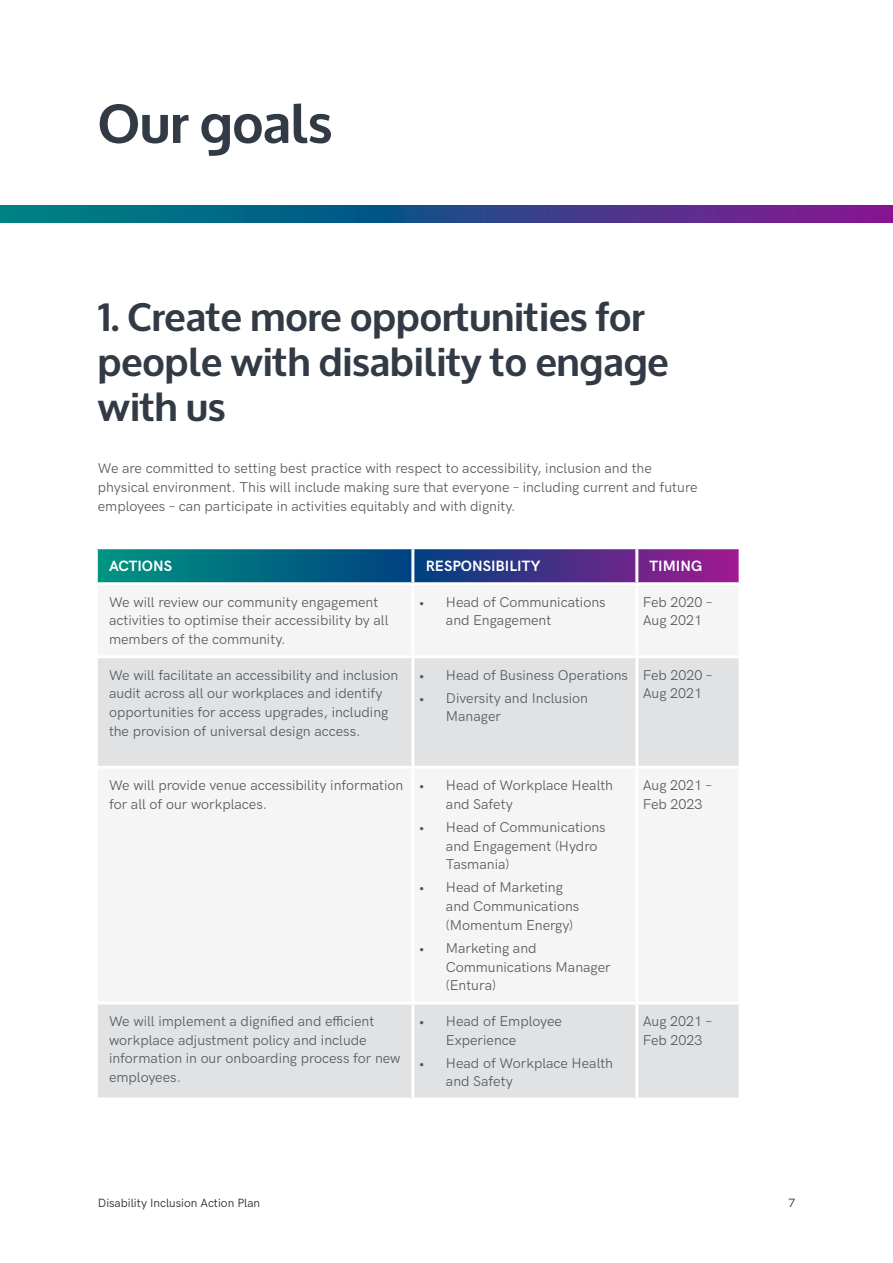
<style>
.page{position:relative;width:893px;height:1263px;background:#fff}
.page>*{position:absolute;margin:0;border:0;box-sizing:border-box;transform-origin:0 0}
.Heading_3{font:700 54px "Oxygen";color:#323b45}
.Heading2{font:700 39px/45px "Oxygen";color:#323b45}
.Body{font:700 15px "HK Grotesk";color:#fff}
.Body-2{font:14.25px/18.8px "HK Grotesk";color:#57585a}
.t1{font:12px "HK Grotesk";color:#231f20}
</style>
<div class="page">
<svg style="left:98px;top:549px;width:641px;height:33px;background:#294d85"></svg>
<svg style="left:98px;top:658px;width:641px;height:439px;fill:#f5f5f6"></svg>
<hr style="left:411px;top:549px;width:3px;height:33px;background:#fff">
<hr style="left:635px;top:549px;width:3px;height:33px;background:#fff">
<hr style="left:411px;top:658px;width:3px;height:108px;background:#fff">
<hr style="left:635px;top:658px;width:3px;height:108px;background:#fff">
<hr style="left:95px;top:766px;width:318px;height:3px;background:#fff">
<hr style="left:413px;top:766px;width:224px;height:3px;background:#fff">
<hr style="left:411px;top:769px;width:3px;height:232px;background:#fff">
<hr style="left:637px;top:766px;width:105px;height:3px;background:#fff">
<hr style="left:635px;top:769px;width:3px;height:232px;background:#fff">
<hr style="left:95px;top:1001px;width:318px;height:3px;background:#fff">
<hr style="left:413px;top:1001px;width:224px;height:3px;background:#fff">
<hr style="left:411px;top:1004px;width:3px;height:93px;background:#fff">
<hr style="left:637px;top:1001px;width:105px;height:3px;background:#fff">
<hr style="left:635px;top:1004px;width:3px;height:93px;background:#fff">
<img style="left:0;top:205px;width:893px;height:18px">
<p class="Heading_3" style="left:98px;top:90px;width:236px">Our goals</p>
<p class="Heading2" style="left:98px;top:296px;width:572px">1. Create more opportunities for people with disability to engage with us</p>
<p class="Body-2" style="left:98px;top:458px;width:601px">We are committed to setting best practice with respect to accessibility, inclusion and the physical environment. This will include making sure that everyone – including current and future employees – can participate in activities equitably and with dignity.</p>
<p class="Body" style="left:109px;top:555px;width:65px">ACTIONS</p>
<p class="Body" style="left:426px;top:555px;width:116px">RESPONSIBILITY</p>
<p class="Body" style="left:650px;top:555px;width:54px">TIMING</p>
<p class="Body-2" style="left:109px;top:591px;width:281px">We will review our community engagement activities to optimise their accessibility by all members of the community.</p>
<p class="Body-2" style="left:446px;top:591px;width:161px;text-indent:-27px">• Head of Communications and Engagement</p>
<p class="Body-2" style="left:643px;top:591px;width:71px">Feb 2020 –<br>Aug 2021</p>
<p class="Body-2" style="left:109px;top:664px;width:291px">We will facilitate an accessibility and inclusion audit across all our workplaces and identify opportunities for access upgrades, including the provision of universal design access.</p>
<p class="Body-2" style="left:419px;top:664px;width:211px">• Head of Business Operations</p>
<p class="Body-2" style="left:643px;top:664px;width:71px">Feb 2020 –<br>Aug 2021</p>
<p class="Body-2" style="left:446px;top:687px;width:144px;text-indent:-27px">• Diversity and Inclusion<br>Manager</p>
<p class="Body-2" style="left:109px;top:775px;width:296px">We will provide venue accessibility information for all of our workplaces.</p>
<p class="Body-2" style="left:446px;top:775px;width:169px;text-indent:-27px">• Head of Workplace Health and Safety</p>
<p class="Body-2" style="left:446px;top:816px;width:161px;text-indent:-27px">• Head of Communications and Engagement (Hydro<br>Tasmania)</p>
<p class="Body-2" style="left:446px;top:877px;width:135px;text-indent:-27px">• Head of Marketing and Communications (Momentum Energy)</p>
<p class="Body-2" style="left:446px;top:937px;width:166px;text-indent:-27px">• Marketing and<br>Communications Manager (Entura)</p>
<p class="Body-2" style="left:109px;top:1010px;width:293px">We will implement a dignified and efficient workplace adjustment policy and include information in our onboarding process for new employees.</p>
<p class="Body-2" style="left:446px;top:1010px;width:118px;text-indent:-27px">• Head of Employee<br>Experience</p>
<p class="Body-2" style="left:446px;top:1052px;width:169px;text-indent:-27px">• Head of Workplace Health and Safety</p>
<p class="Body-2" style="left:643px;top:775px;width:71px">Aug 2021 –<br>Feb 2023</p>
<p class="Body-2" style="left:643px;top:1010px;width:71px">Aug 2021 –<br>Feb 2023</p>
<p class="t1" style="left:98px;top:1193px;width:164px">Disability Inclusion Action Plan</p>
<p class="t1" style="left:788px;top:1193px;width:8px">7</p>
</div>
